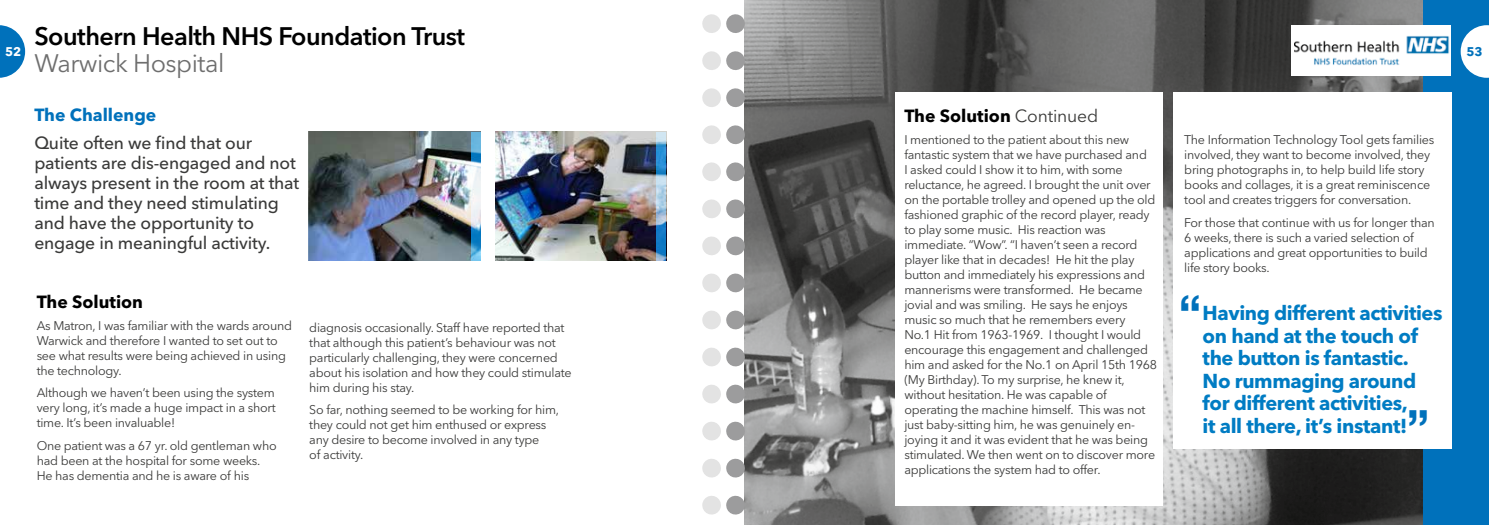
<style>
.page{position:relative;width:1489px;height:525px;background:#fff}
.page>*{position:absolute;margin:0;border:0;box-sizing:border-box;transform-origin:0 0}
.t1{font:700 48.75px "Helvetica Neue LT Std";color:#0071bb}
.t2{font:600 25.12px "Avenir Next LT Pro";letter-spacing:-.02em;color:#000}
.t3{font:25.12px "Avenir Next LT Pro";letter-spacing:-.02em;color:#6e6e6e}
.t4{font:700 20px/22.5px "Avenir Next LT Pro";letter-spacing:-.02em;color:#007cc3}
.t5{font:500 17.5px/20px "Avenir Next LT Pro";letter-spacing:-.01em;color:#3a3a39}
.t6{font:700 17.5px "Avenir Next LT Pro";color:#000}
.t7{font:700 17.5px "Avenir Next LT Pro";color:#0071bb}
.t8{font:12.5px/15px "Avenir Next LT Pro";letter-spacing:-.02em;color:#3a3a39}
.t9{font:700 12.5px "Avenir Next LT Pro";color:#fff}
.t10{font:700 12.5px "Avenir Next LT Pro";color:#0071bb}
.s1{font-weight:400;color:#3a3a39}
</style>
<div class="page">
<div style="left:1420px;top:0;width:68px;height:524px;background:#0071bb"></div>
<img style="left:744px;top:0;width:678px;height:524px">
<img style="left:308px;top:132px;width:163px;height:128px">
<div style="left:895px;top:92px;width:266px;height:413px;background:#fff"></div>
<svg style="left:0;top:25px;width:25px;height:53px"></svg>
<div style="left:1173px;top:92px;width:278px;height:356px;background:#fff"></div>
<svg style="left:1460px;top:25px;width:28px;height:53px"></svg>
<div style="left:1290px;top:25px;width:159px;height:50px;background:#fff"></div>
<img style="left:1294px;top:36px;width:155px;height:29px">
<img style="left:495px;top:132px;width:161px;height:128px">
<svg style="left:702px;top:24px;width:42px;height:491px"></svg>
<svg style="left:656px;top:132px;width:10px;height:128px"></svg>
<svg style="left:471px;top:132px;width:9px;height:128px"></svg>
<h2 class="t2" style="left:34px;top:21px;width:432px">Southern Health NHS Foundation Trust</h2>
<h2 class="t3" style="left:34px;top:48px;width:191px">Warwick Hospital</h2>
<h3 class="t7" style="left:34px;top:104px;width:123px">The Challenge</h3>
<h3 class="t5" style="left:34px;top:132px;width:266px">Quite often we fi nd that our patients are dis-engaged and not always present in the room at that time and they need stimulating and have the opportunity to engage in meaningful activity.</h3>
<p class="t9" style="left:5px;top:44px;width:18px">52</p>
<p class="t10" style="left:1466px;top:43px;width:18px">53</p>
<h3 class="t6" style="left:904px;top:105px;width:195px">The Solution <span class="s1">Continued</span></h3>
<p class="t8" style="left:904px;top:132px;width:254px">I mentioned to the patient about this new fantastic system that we have purchased and<br>I asked could I show it to him, with some reluctance, he agreed. I brought the unit over on the portable trolley and opened up the old fashioned graphic of the record player, ready to play some music. His reaction was immediate. “Wow”. “I haven’t seen a record player like that in decades! He hit the play button and immediately his expressions and mannerisms were transformed. He became jovial and was smiling. He says he enjoys music so much that he remembers every<br>No.1 Hit from 1963-1969. I thought I would encourage this engagement and challenged him and asked for the No.1 on April 15th 1968 (My Birthday). To my surprise, he knew it, without hesitation. He was capable of operating the machine himself. This was not just baby-sitting him, he was genuinely en&shy;joying it and it was evident that he was being stimulated. We then went on to discover more applications the system had to offer.</p>
<p class="t8" style="left:1184px;top:132px;width:251px">The Information Technology Tool gets families involved, they want to become involved, they bring photographs in, to help build life story books and collages, it is a great reminiscence tool and creates triggers for conversation.</p>
<p class="t8" style="left:1184px;top:214px;width:252px">For those that continue with us for longer than 6 weeks, there is such a varied selection of applications and great opportunities to build life story books.</p>
<h3 class="t6" style="left:37px;top:291px;width:108px">The Solution</h3>
<p class="t8" style="left:37px;top:318px;width:257px">As Matron, I was familiar with the wards around Warwick and therefore I wanted to set out to see what results were being achieved in using the technology.</p>
<p class="t8" style="left:37px;top:385px;width:240px;text-align:justify">Although we haven’t been using the system very long, it’s made a huge impact in a short time. It’s been invaluable!</p>
<p class="t8" style="left:37px;top:437px;width:241px">One patient was a 67 yr. old gentleman who had been at the hospital for some weeks.<br>He has dementia and he is aware of his</p>
<h1 class="t1" style="left:1178px;top:282px;width:24px">“</h1>
<h3 class="t4" style="left:1202px;top:301px;width:241px">Having different activities on hand at the touch of the button is fantastic.<br>No rummaging around for different activities,<br>it all there, it’s instant!</h3>
<p class="t8" style="left:309px;top:320px;width:264px">diagnosis occasionally. Staff have reported that that although this patient’s behaviour was not particularly challenging, they were concerned about his isolation and how they could stimulate him during his stay.</p>
<p class="t8" style="left:309px;top:402px;width:251px">So far, nothing seemed to be working for him, they could not get him enthused or express any desire to become involved in any type<br>of activity.</p>
<h1 class="t1" style="left:1429px;top:438px;width:24px;rotate:-180deg">“</h1>
</div>
